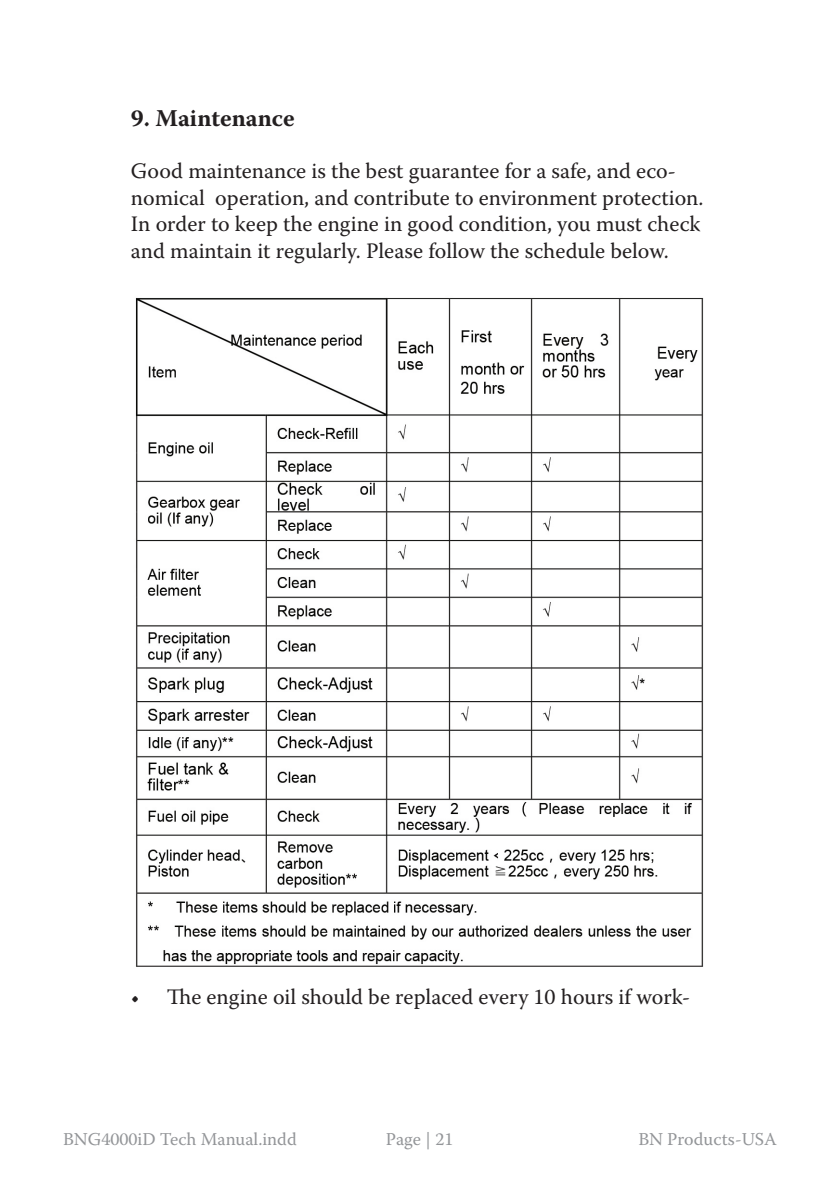
<style>
.page{position:relative;width:840px;height:1191px;background:#fff}
.page>*{position:absolute;margin:0;border:0;box-sizing:border-box;transform-origin:0 0}
.t1{font:700 24px "Warnock Pro";color:#231f20}
.t2{font:22px/26.4px "Warnock Pro";color:#231f20}
.t3{font:18px "Warnock Pro";color:#939598}
</style>
<div class="page">
<img style="left:135px;top:297px;width:569px;height:670px">
<p class="t1" style="left:131px;top:103px;width:165px">9. Maintenance</p>
<p class="t2" style="left:131px;top:158px;width:574px">Good maintenance is the best guarantee for a safe, and eco&shy;nomical operation, and contribute to environment protection.<br>In order to keep the engine in good condition, you must check and maintain it regularly. Please follow the schedule below.</p>
<p class="t2" style="left:131px;top:983px;width:561px">• The engine oil should be replaced every 10 hours if work-</p>
<p class="t3" style="left:63px;top:1128px;width:235px">BNG4000iD Tech Manual.indd</p>
<p class="t3" style="left:386px;top:1128px;width:69px">Page | 21</p>
<p class="t3" style="left:638px;top:1128px;width:140px">BN Products-USA</p>
</div>
